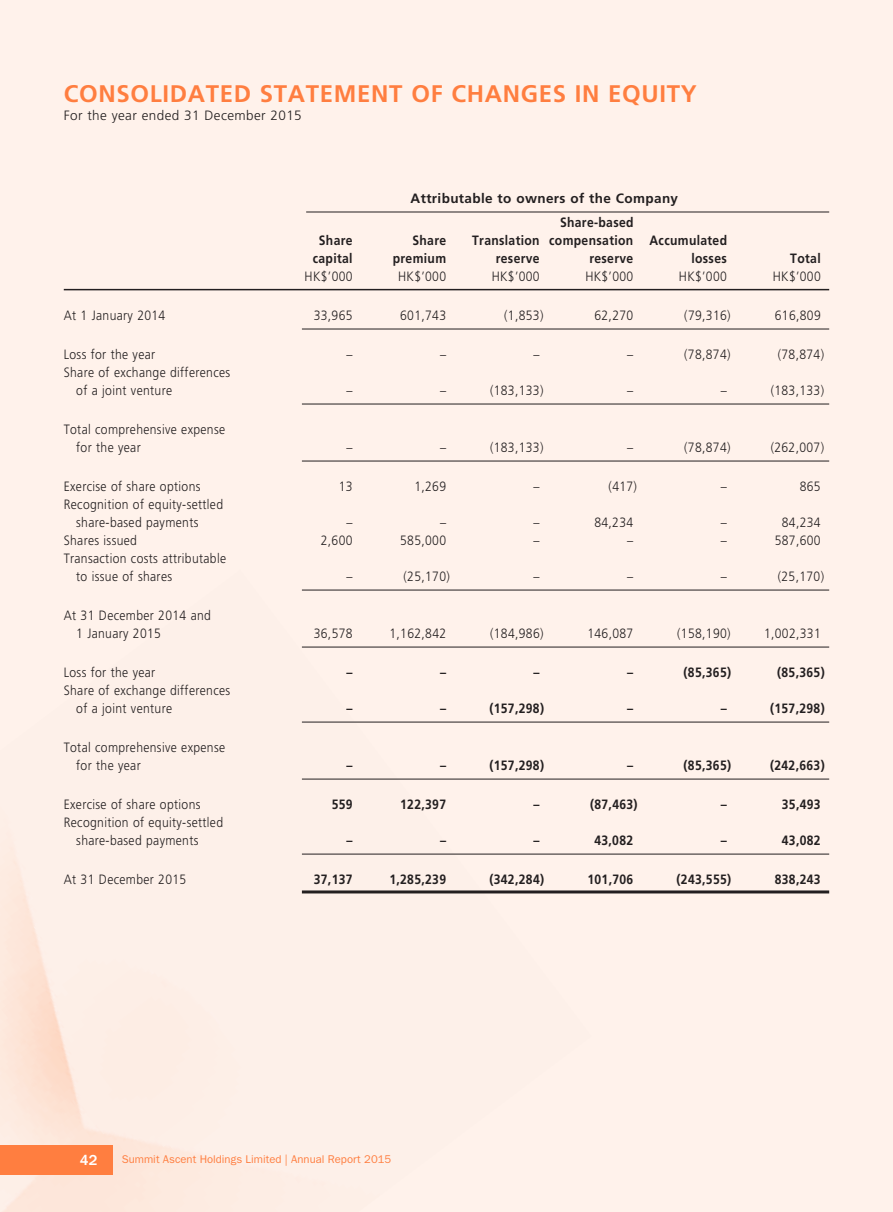
<style>
.page{position:relative;width:893px;height:1212px;background:#fff}
.page>*{position:absolute;margin:0;border:0;box-sizing:border-box;transform-origin:0 0}
.t1{font:700 24px "Frutiger LT Std";letter-spacing:.03em;color:#ff7e40}
.t2{font:500 15px "ITC Franklin Gothic Std";color:#fff}
.t3{font:300 13.5px/18px "Frutiger LT Std";letter-spacing:.03em;color:#231f20;scale:.9 1}
.t4{font:700 13.5px "Frutiger LT Std";letter-spacing:.03em;color:#231f20;scale:.9 1}
.t5{font:700 13.5px/24px "Frutiger LT Std";letter-spacing:.03em;color:#231f20}
.t6{font:300 13.5px "Frutiger LT Std";letter-spacing:.03em;color:#231f20}
.t7{font:11.25px "ITC Franklin Gothic Std";color:#ff7e40}
</style>
<div class="page">
<div style="left:0;top:570px;width:591px;height:642px;background:#fdf0e9"></div>
<div style="left:0;top:1145px;width:113px;height:30px;background:#ff7e40"></div>
<hr style="left:306px;top:212px;width:523px;height:1px;background:#231f20">
<hr style="left:64px;top:289px;width:765px;height:1px;background:#231f20">
<hr style="left:302px;top:329px;width:527px;height:1px;background:#231f20">
<hr style="left:302px;top:404px;width:527px;height:1px;background:#231f20">
<hr style="left:302px;top:461px;width:527px;height:1px;background:#231f20">
<hr style="left:302px;top:590px;width:527px;height:1px;background:#231f20">
<hr style="left:302px;top:647px;width:527px;height:1px;background:#231f20">
<hr style="left:302px;top:722px;width:527px;height:1px;background:#231f20">
<hr style="left:302px;top:779px;width:527px;height:1px;background:#231f20">
<hr style="left:302px;top:854px;width:527px;height:1px;background:#231f20">
<hr style="left:302px;top:890px;width:527px;height:3px;background:#231f20">
<h1 class="t1" style="left:64px;top:80px;width:635px">CONSOLIDATED STATEMENT OF CHANGES IN EQUITY</h1>
<p class="t6" style="left:64px;top:108px;width:239px">For the year ended 31 December 2015</p>
<p class="t5" style="left:560px;top:186px;width:120px;text-indent:-149px">Attributable to owners of the Company<br>Share-based</p>
<p class="t4" style="left:319px;top:232px;width:39px">Share</p>
<p class="t4" style="left:412px;top:232px;width:39px">Share</p>
<p class="t4" style="left:472px;top:232px;width:285px">Translation compensation Accumulated</p>
<p class="t4" style="left:313px;top:250px;width:46px">capital</p>
<p class="t4" style="left:393px;top:250px;width:61px">premium</p>
<p class="t4" style="left:496px;top:250px;width:50px">reserve</p>
<p class="t4" style="left:589px;top:250px;width:50px">reserve</p>
<p class="t4" style="left:691px;top:250px;width:41px">losses</p>
<p class="t4" style="left:790px;top:250px;width:35px">Total</p>
<p class="t3" style="left:305px;top:267px;width:55px">HK$’000</p>
<p class="t3" style="left:398px;top:267px;width:55px">HK$’000</p>
<p class="t3" style="left:492px;top:267px;width:55px">HK$’000</p>
<p class="t3" style="left:585px;top:267px;width:55px">HK$’000</p>
<p class="t3" style="left:679px;top:267px;width:55px">HK$’000</p>
<p class="t3" style="left:773px;top:267px;width:55px">HK$’000</p>
<p class="t3" style="left:64px;top:306px;width:114px">At 1 January 2014</p>
<p class="t3" style="left:314px;top:306px;width:45px">33,965</p>
<p class="t3" style="left:400px;top:306px;width:53px">601,743</p>
<p class="t3" style="left:504px;top:306px;width:45px">(1,853)</p>
<p class="t3" style="left:594px;top:306px;width:45px">62,270</p>
<p class="t3" style="left:684px;top:306px;width:53px">(79,316)</p>
<p class="t3" style="left:775px;top:306px;width:53px">616,809</p>
<p class="t3" style="left:64px;top:345px;width:103px">Loss for the year</p>
<p class="t3" style="left:346px;top:345px;width:8px">–</p>
<p class="t3" style="left:440px;top:345px;width:8px">–</p>
<p class="t3" style="left:534px;top:345px;width:8px">–</p>
<p class="t3" style="left:627px;top:345px;width:8px">–</p>
<p class="t3" style="left:684px;top:345px;width:53px">(78,874)</p>
<p class="t3" style="left:778px;top:345px;width:53px">(78,874)</p>
<p class="t3" style="left:76px;top:363px;width:173px;text-indent:-12px">Share of exchange differences of a joint venture</p>
<p class="t3" style="left:346px;top:381px;width:8px">–</p>
<p class="t3" style="left:440px;top:381px;width:8px">–</p>
<p class="t3" style="left:490px;top:381px;width:61px">(183,133)</p>
<p class="t3" style="left:627px;top:381px;width:8px">–</p>
<p class="t3" style="left:721px;top:381px;width:8px">–</p>
<p class="t3" style="left:771px;top:381px;width:61px">(183,133)</p>
<p class="t3" style="left:76px;top:420px;width:167px;text-indent:-12px">Total comprehensive expense for the year</p>
<p class="t3" style="left:346px;top:438px;width:8px">–</p>
<p class="t3" style="left:440px;top:438px;width:8px">–</p>
<p class="t3" style="left:490px;top:438px;width:61px">(183,133)</p>
<p class="t3" style="left:627px;top:438px;width:8px">–</p>
<p class="t3" style="left:684px;top:438px;width:53px">(78,874)</p>
<p class="t3" style="left:771px;top:438px;width:61px">(262,007)</p>
<p class="t3" style="left:64px;top:477px;width:153px">Exercise of share options</p>
<p class="t3" style="left:339px;top:477px;width:17px">13</p>
<p class="t3" style="left:414px;top:477px;width:37px">1,269</p>
<p class="t3" style="left:534px;top:477px;width:8px">–</p>
<p class="t3" style="left:609px;top:477px;width:33px">(417)</p>
<p class="t3" style="left:721px;top:477px;width:8px">–</p>
<p class="t3" style="left:800px;top:477px;width:25px">865</p>
<p class="t3" style="left:76px;top:495px;width:165px;text-indent:-12px">Recognition of equity-settled share-based payments</p>
<p class="t3" style="left:346px;top:513px;width:8px">–</p>
<p class="t3" style="left:440px;top:513px;width:8px">–</p>
<p class="t3" style="left:534px;top:513px;width:8px">–</p>
<p class="t3" style="left:594px;top:513px;width:45px">84,234</p>
<p class="t3" style="left:721px;top:513px;width:8px">–</p>
<p class="t3" style="left:782px;top:513px;width:45px">84,234</p>
<p class="t3" style="left:64px;top:531px;width:83px">Shares issued</p>
<p class="t3" style="left:321px;top:531px;width:37px">2,600</p>
<p class="t3" style="left:400px;top:531px;width:53px">585,000</p>
<p class="t3" style="left:534px;top:531px;width:8px">–</p>
<p class="t3" style="left:627px;top:531px;width:8px">–</p>
<p class="t3" style="left:721px;top:531px;width:8px">–</p>
<p class="t3" style="left:775px;top:531px;width:53px">587,600</p>
<p class="t3" style="left:76px;top:549px;width:168px;text-indent:-12px">Transaction costs attributable to issue of shares</p>
<p class="t3" style="left:346px;top:567px;width:8px">–</p>
<p class="t3" style="left:404px;top:567px;width:53px">(25,170)</p>
<p class="t3" style="left:534px;top:567px;width:8px">–</p>
<p class="t3" style="left:627px;top:567px;width:8px">–</p>
<p class="t3" style="left:721px;top:567px;width:8px">–</p>
<p class="t3" style="left:778px;top:567px;width:53px">(25,170)</p>
<p class="t3" style="left:76px;top:606px;width:151px;text-indent:-12px">At 31 December 2014 and<br>1 January 2015</p>
<p class="t3" style="left:314px;top:624px;width:45px">36,578</p>
<p class="t3" style="left:389px;top:624px;width:65px">1,162,842</p>
<p class="t3" style="left:490px;top:624px;width:61px">(184,986)</p>
<p class="t3" style="left:587px;top:624px;width:53px">146,087</p>
<p class="t3" style="left:677px;top:624px;width:61px">(158,190)</p>
<p class="t3" style="left:764px;top:624px;width:65px">1,002,331</p>
<p class="t3" style="left:64px;top:663px;width:103px">Loss for the year</p>
<p class="t4" style="left:346px;top:664px;width:8px">–</p>
<p class="t4" style="left:440px;top:664px;width:8px">–</p>
<p class="t4" style="left:534px;top:664px;width:8px">–</p>
<p class="t4" style="left:627px;top:664px;width:8px">–</p>
<p class="t4" style="left:684px;top:664px;width:54px">(85,365)</p>
<p class="t4" style="left:777px;top:664px;width:54px">(85,365)</p>
<p class="t3" style="left:76px;top:681px;width:173px;text-indent:-12px">Share of exchange differences of a joint venture</p>
<p class="t4" style="left:346px;top:700px;width:8px">–</p>
<p class="t4" style="left:440px;top:700px;width:8px">–</p>
<p class="t4" style="left:489px;top:700px;width:62px">(157,298)</p>
<p class="t4" style="left:627px;top:700px;width:8px">–</p>
<p class="t4" style="left:721px;top:700px;width:8px">–</p>
<p class="t4" style="left:770px;top:700px;width:62px">(157,298)</p>
<p class="t3" style="left:76px;top:738px;width:167px;text-indent:-12px">Total comprehensive expense for the year</p>
<p class="t4" style="left:346px;top:757px;width:8px">–</p>
<p class="t4" style="left:440px;top:757px;width:8px">–</p>
<p class="t4" style="left:489px;top:757px;width:62px">(157,298)</p>
<p class="t4" style="left:627px;top:757px;width:8px">–</p>
<p class="t4" style="left:684px;top:757px;width:54px">(85,365)</p>
<p class="t4" style="left:770px;top:757px;width:62px">(242,663)</p>
<p class="t3" style="left:64px;top:795px;width:153px">Exercise of share options</p>
<p class="t4" style="left:332px;top:796px;width:25px">559</p>
<p class="t4" style="left:400px;top:796px;width:53px">122,397</p>
<p class="t4" style="left:534px;top:796px;width:8px">–</p>
<p class="t4" style="left:590px;top:796px;width:54px">(87,463)</p>
<p class="t4" style="left:721px;top:796px;width:8px">–</p>
<p class="t4" style="left:782px;top:796px;width:45px">35,493</p>
<p class="t3" style="left:76px;top:813px;width:165px;text-indent:-12px">Recognition of equity-settled share-based payments</p>
<p class="t4" style="left:346px;top:832px;width:8px">–</p>
<p class="t4" style="left:440px;top:832px;width:8px">–</p>
<p class="t4" style="left:534px;top:832px;width:8px">–</p>
<p class="t4" style="left:594px;top:832px;width:45px">43,082</p>
<p class="t4" style="left:721px;top:832px;width:8px">–</p>
<p class="t4" style="left:782px;top:832px;width:45px">43,082</p>
<p class="t3" style="left:64px;top:870px;width:138px">At 31 December 2015</p>
<p class="t4" style="left:314px;top:871px;width:45px">37,137</p>
<p class="t4" style="left:389px;top:871px;width:65px">1,285,239</p>
<p class="t4" style="left:489px;top:871px;width:62px">(342,284)</p>
<p class="t4" style="left:587px;top:871px;width:53px">101,706</p>
<p class="t4" style="left:677px;top:871px;width:62px">(243,555)</p>
<p class="t4" style="left:775px;top:871px;width:53px">838,243</p>
<p class="t2" style="left:80px;top:1152px;width:19px">42</p>
<p class="t7" style="left:122px;top:1153px;width:271px">Summit Ascent Holdings Limited | Annual Report 2015</p>
</div>
